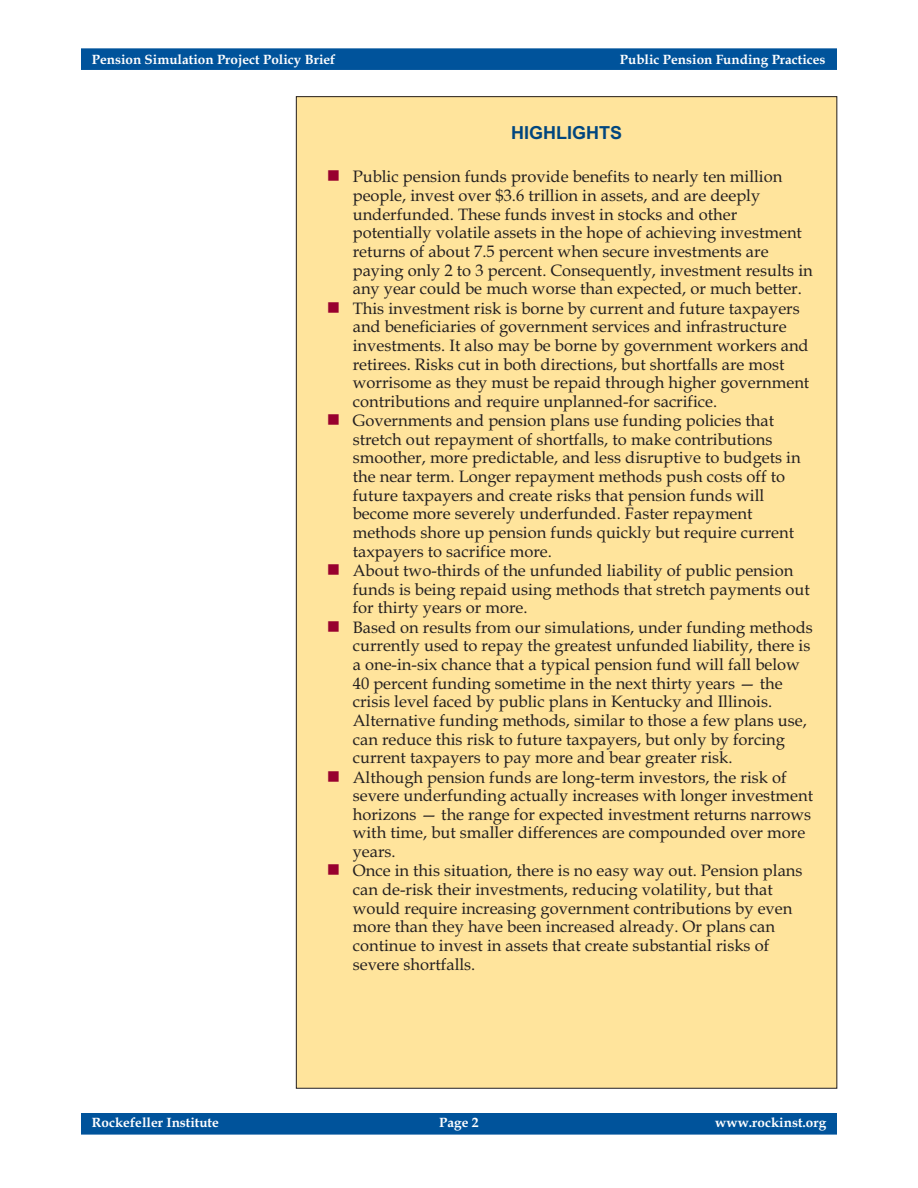
<style>
.page{position:relative;width:918px;height:1188px;background:#fff}
.page>*{position:absolute;margin:0;border:0;box-sizing:border-box;transform-origin:0 0}
.t1{font:700 18px "Arial";color:#00467f}
.t2{font:16.5px/18.8px "Book Antiqua";color:#231f20}
.t3{font:700 13.5px "Book Antiqua";color:#fff}
</style>
<div class="page">
<div style="left:81px;top:48px;width:756px;height:22px;background:#00539b"></div>
<div style="left:81px;top:1113px;width:756px;height:22px;background:#00539b"></div>
<div style="left:296px;top:96px;width:541px;height:992px;background:#ffe49c"></div>
<p class="t3" style="left:92px;top:54px;width:245px">Pension Simulation Project Policy Brief</p>
<p class="t3" style="left:620px;top:54px;width:207px">Public Pension Funding Practices</p>
<p class="t1" style="left:511px;top:126px;width:113px">HIGHLIGHTS</p>
<p class="t2" style="left:353px;top:169px;width:462px">Public pension funds provide benefits to nearly ten million people, invest over $3.6 trillion in assets, and are deeply underfunded. These funds invest in stocks and other potentially volatile assets in the hope of achieving investment returns of about 7.5 percent when secure investments are paying only 2 to 3 percent. Consequently, investment results in any year could be much worse than expected, or much better.<br>This investment risk is borne by current and future taxpayers and beneficiaries of government services and infrastructure investments. It also may be borne by government workers and retirees. Risks cut in both directions, but shortfalls are most worrisome as they must be repaid through higher government contributions and require unplanned-for sacrifice.<br>Governments and pension plans use funding policies that stretch out repayment of shortfalls, to make contributions smoother, more predictable, and less disruptive to budgets in the near term. Longer repayment methods push costs off to future taxpayers and create risks that pension funds will become more severely underfunded. Faster repayment methods shore up pension funds quickly but require current taxpayers to sacrifice more.<br>About two-thirds of the unfunded liability of public pension funds is being repaid using methods that stretch payments out for thirty years or more.<br>Based on results from our simulations, under funding methods currently used to repay the greatest unfunded liability, there is a one-in-six chance that a typical pension fund will fall below 40 percent funding sometime in the next thirty years — the crisis level faced by public plans in Kentucky and Illinois.<br>Alternative funding methods, similar to those a few plans use, can reduce this risk to future taxpayers, but only by forcing current taxpayers to pay more and bear greater risk.<br>Although pension funds are long-term investors, the risk of severe underfunding actually increases with longer investment horizons — the range for expected investment returns narrows with time, but smaller differences are compounded over more years.<br>Once in this situation, there is no easy way out. Pension plans can de-risk their investments, reducing volatility, but that would require increasing government contributions by even more than they have been increased already. Or plans can continue to invest in assets that create substantial risks of severe shortfalls.</p>
<p class="t3" style="left:92px;top:1118px;width:129px">Rockefeller Institute</p>
<p class="t3" style="left:439px;top:1118px;width:41px">Page 2</p>
<p class="t3" style="left:715px;top:1118px;width:113px">www.rockinst.org</p>
</div>
